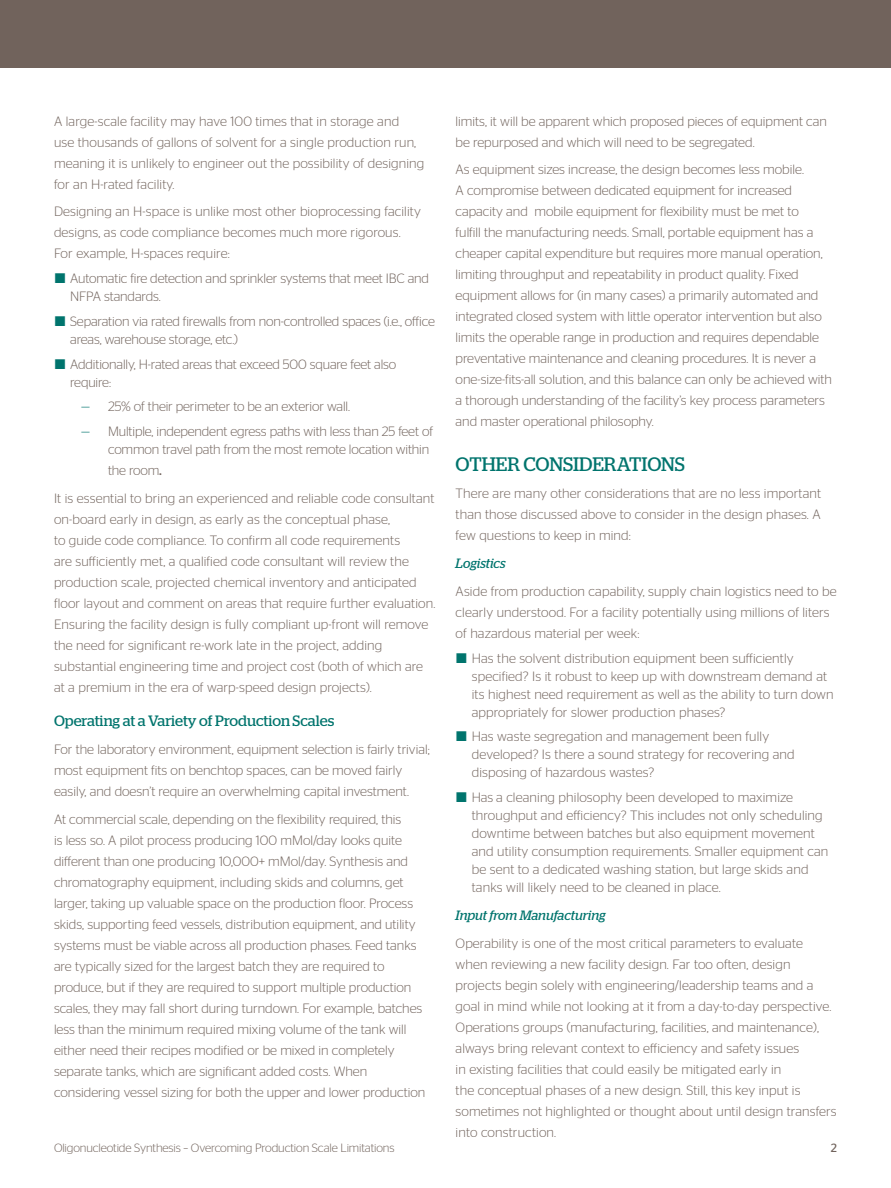
<style>
.page{position:relative;width:891px;height:1188px;background:#fff}
.page>*{position:absolute;margin:0;border:0;box-sizing:border-box;transform-origin:0 0}
.t1{font:19.5px "Stag";letter-spacing:-.01em;color:#00746d}
.t2{font:15px "Stag";color:#00746d}
.Body_Bullet{font:300 13.5px/21px "Stag Sans";color:#71635c}
.t3{font:italic 13.5px "Stag";color:#00746d}
.t4{font:300 12px "Stag Sans";letter-spacing:-.01em;color:#71635c}
.t5{font:12px "Stag Sans";color:#71635c}
.s1{color:#00746d}
.s2{font-family:"Stag";font-weight:400;font-size:15px}
</style>
<div class="page">
<div style="left:0;top:0;width:891px;height:68px;background:#71635c"></div>
<p class="Body_Bullet" style="left:54px;top:110px;width:372px">A large-scale facility may have 100 times that in storage and<br>use thousands of gallons of solvent for a single production run, meaning it is unlikely to engineer out the possibility of designing for an H-rated facility.</p>
<p class="Body_Bullet" style="left:54px;top:201px;width:368px">Designing an H-space is unlike most other bioprocessing facility designs, as code compliance becomes much more rigorous.<br>For example, H-spaces require:</p>
<p class="Body_Bullet" style="left:70px;top:269px;width:360px;line-height:18px">Automatic fire detection and sprinkler systems that meet IBC and<br>NFPA standards.</p>
<p class="Body_Bullet" style="left:70px;top:312px;width:366px;line-height:18px">Separation via rated firewalls from non-controlled spaces (i.e., office areas, warehouse storage, etc.)</p>
<p class="Body_Bullet" style="left:70px;top:355px;width:328px;line-height:18px">Additionally, H-rated areas that exceed 500 square feet also require:</p>
<p class="Body_Bullet" style="left:81px;top:396px;width:271px"><span class="s1">—</span> 25% of their perimeter to be an exterior wall.</p>
<p class="Body_Bullet" style="left:81px;top:422px;width:353px;line-height:18px;text-align:right"><span class="s1">—</span> Multiple, independent egress paths with less than 25 feet of common travel path from the most remote location within</p>
<p class="Body_Bullet" style="left:108px;top:460px;width:55px">the room<span class="s2">.</span></p>
<p class="Body_Bullet" style="left:54px;top:487px;width:383px">It is essential to bring an experienced and reliable code consultant on-board early in design, as early as the conceptual phase,<br>to guide code compliance. To confirm all code requirements<br>are sufficiently met, a qualified code consultant will review the production scale, projected chemical inventory and anticipated floor layout and comment on areas that require further evaluation.<br>Ensuring the facility design is fully compliant up-front will remove the need for significant re-work late in the project, adding substantial engineering time and project cost (both of which are at a premium in the era of warp-speed design projects).</p>
<p class="t2" style="left:54px;top:712px;width:282px">Operating at a Variety of Production Scales</p>
<p class="Body_Bullet" style="left:54px;top:739px;width:377px">For the laboratory environment, equipment selection is fairly trivial; most equipment fits on benchtop spaces, can be moved fairly easily, and doesn’t require an overwhelming capital investment.</p>
<p class="Body_Bullet" style="left:54px;top:808px;width:373px">At commercial scale, depending on the flexibility required, this<br>is less so. A pilot process producing 100 mMol/day looks quite different than one producing 10,000+ mMol/day. Synthesis and chromatography equipment, including skids and columns, get larger, taking up valuable space on the production floor. Process skids, supporting feed vessels, distribution equipment, and utility systems must be viable across all production phases. Feed tanks are typically sized for the largest batch they are required to produce, but if they are required to support multiple production scales, they may fall short during turndown. For example, batches less than the minimum required mixing volume of the tank will either need their recipes modified or be mixed in completely separate tanks, which are significant added costs. When considering vessel sizing for both the upper and lower production</p>
<p class="Body_Bullet" style="left:456px;top:110px;width:373px">limits, it will be apparent which proposed pieces of equipment can be repurposed and which will need to be segregated.</p>
<p class="Body_Bullet" style="left:456px;top:159px;width:378px">As equipment sizes increase, the design becomes less mobile.<br>A compromise between dedicated equipment for increased capacity and mobile equipment for flexibility must be met to<br>fulfill the manufacturing needs. Small, portable equipment has a cheaper capital expenditure but requires more manual operation, limiting throughput and repeatability in product quality. Fixed equipment allows for (in many cases) a primarily automated and integrated closed system with little operator intervention but also limits the operable range in production and requires dependable preventative maintenance and cleaning procedures. It is never a one-size-fits-all solution, and this balance can only be achieved with a thorough understanding of the facility’s key process parameters and master operational philosophy.</p>
<p class="t1" style="left:456px;top:452px;width:231px">OTHER CONSIDERATIONS</p>
<p class="Body_Bullet" style="left:456px;top:483px;width:367px;text-align:justify">There are many other considerations that are no less important than those discussed above to consider in the design phases. A few questions to keep in mind:</p>
<p class="t3" style="left:456px;top:555px;width:51px">Logistics</p>
<p class="Body_Bullet" style="left:456px;top:580px;width:383px">Aside from production capability, supply chain logistics need to be clearly understood. For a facility potentially using millions of liters of hazardous material per week:</p>
<p class="Body_Bullet" style="left:472px;top:649px;width:363px;line-height:18px">Has the solvent distribution equipment been sufficiently specified? Is it robust to keep up with downstream demand at its highest need requirement as well as the ability to turn down appropriately for slower production phases?</p>
<p class="Body_Bullet" style="left:472px;top:727px;width:324px;line-height:18px">Has waste segregation and management been fully developed? Is there a sound strategy for recovering and disposing of hazardous wastes?</p>
<p class="Body_Bullet" style="left:472px;top:788px;width:358px;line-height:18px">Has a cleaning philosophy been developed to maximize throughput and efficiency? This includes not only scheduling downtime between batches but also equipment movement and utility consumption requirements. Smaller equipment can be sent to a dedicated washing station, but large skids and tanks will likely need to be cleaned in place.</p>
<p class="t3" style="left:456px;top:907px;width:151px">Input from Manufacturing</p>
<p class="Body_Bullet" style="left:456px;top:932px;width:383px">Operability is one of the most critical parameters to evaluate when reviewing a new facility design. Far too often, design projects begin solely with engineering/leadership teams and a goal in mind while not looking at it from a day-to-day perspective.<br>Operations groups (manufacturing, facilities, and maintenance), always bring relevant context to efficiency and safety issues<br>in existing facilities that could easily be mitigated early in<br>the conceptual phases of a new design. Still, this key input is sometimes not highlighted or thought about until design transfers into construction.</p>
<p class="t4" style="left:54px;top:1141px;width:342px">Oligonucleotide Synthesis – Overcoming Production Scale Limitations</p>
<p class="t5" style="left:831px;top:1141px;width:8px">2</p>
</div>
